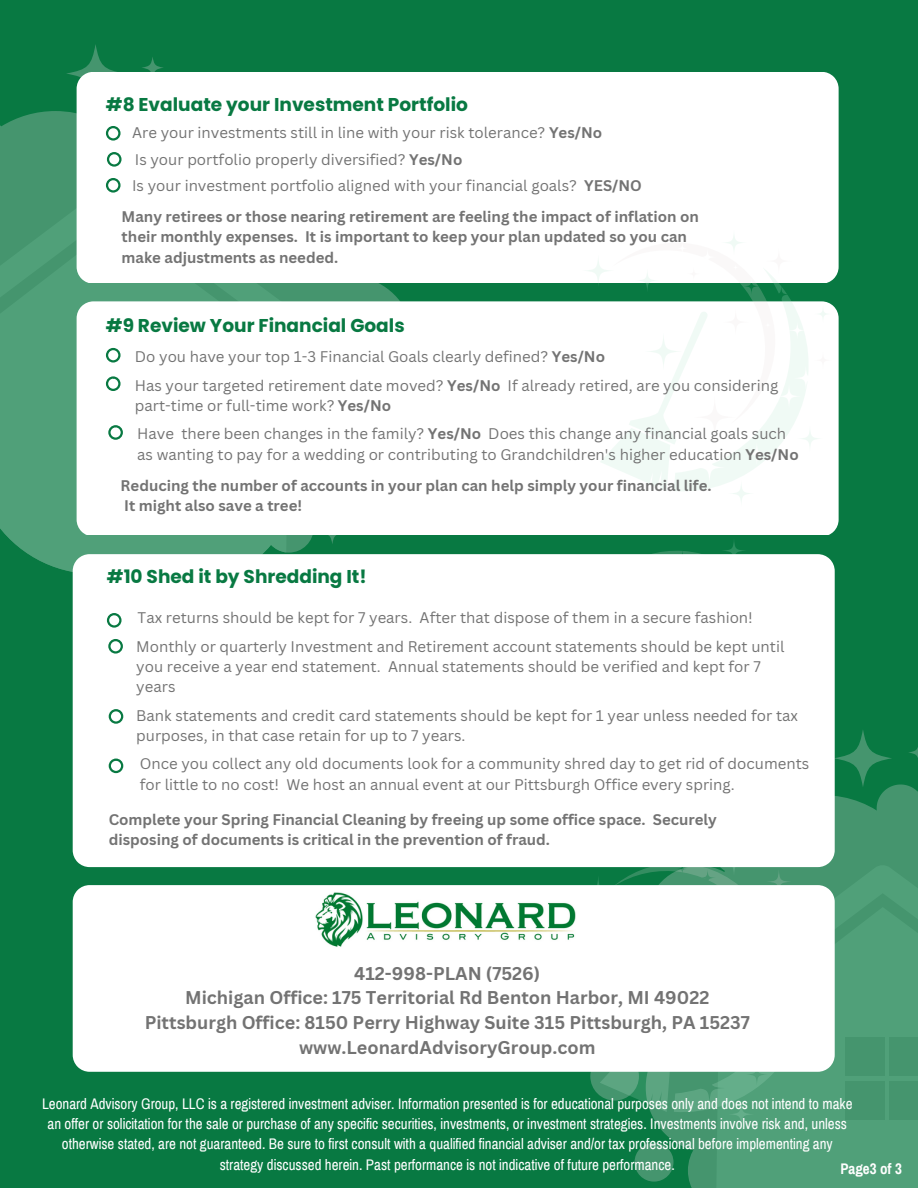
<style>
.page{position:relative;width:918px;height:1188px;background:#087942}
.page>*{position:absolute;margin:0;border:0;box-sizing:border-box;transform-origin:0 0}
.t1{font:700 18.6px "Poppins";color:#087942}
.t2{font:700 18px/24.8px "Canva Sans";color:#737373;text-align:center}
.t3{font:15px/20.2px "Canva Sans";color:#737373}
.t4{font:15px/20.2px "Archivo Narrow";color:#fefefe;text-align:center}
.t5{font:700 15px/20.2px "Canva Sans";color:#737373}
.t6{font:700 15px "Archivo Narrow";color:#fefefe}
.s1{font-weight:700}
</style>
<div class="page">
<svg style="left:0;top:111px;width:400px;height:190px;background:#3e9269"></svg>
<svg style="left:44px;top:45px;width:308px;height:239px"></svg>
<svg style="left:0;top:484px;width:289px;height:90px;background:#469b72"></svg>
<svg style="left:0;top:181px;width:322px;height:160px;background:#4c9b74"></svg>
<div style="left:77px;top:72px;width:762px;height:211px;background:#fff"></div>
<svg style="left:590px;top:1052px;width:49px;height:49px"></svg>
<div style="left:77px;top:301px;width:762px;height:234px;background:#fff"></div>
<div style="left:797px;top:426px;width:26px;height:26px;background:linear-gradient(to bottom,#fcfefd,#fdfefd);border-radius:50%"></div>
<svg style="left:814px;top:305px;width:18px;height:18px"></svg>
<div style="left:814px;top:352px;width:18px;height:17px;background:#fff;border-radius:50%"></div>
<div style="left:728px;top:481px;width:26px;height:26px;background:linear-gradient(to right,#fcfefd,#fcfefd);border-radius:50%"></div>
<svg style="left:582px;top:255px;width:32px;height:32px"></svg>
<div style="left:721px;top:230px;width:26px;height:25px;background:linear-gradient(to right,#fdfefe,#fefffe);border-radius:50%"></div>
<svg style="left:600px;top:242px;width:209px;height:251px;background:#eaf4ef"></svg>
<svg style="left:721px;top:538px;width:26px;height:26px"></svg>
<svg style="left:600px;top:550px;width:318px;height:638px"></svg>
<svg style="left:106px;top:100px;width:52px;height:67px;background:#f2f8f5"></svg>
<svg style="left:106px;top:178px;width:15px;height:15px"></svg>
<div style="left:73px;top:554px;width:762px;height:313px;background:#fff"></div>
<svg style="left:107px;top:613px;width:15px;height:15px"></svg>
<svg style="left:109px;top:709px;width:14px;height:15px"></svg>
<svg style="left:108px;top:639px;width:15px;height:15px"></svg>
<svg style="left:109px;top:759px;width:14px;height:14px"></svg>
<svg style="left:0;top:341px;width:223px;height:143px;background:#c0ddcf"></svg>
<div style="left:73px;top:885px;width:762px;height:187px;background:#fff"></div>
<img style="left:315px;top:892px;width:262px;height:56px">
<p class="t1" style="left:106px;top:91px;width:364px">#8 Evaluate your Investment Portfolio</p>
<p class="t3" style="left:132px;top:122px;width:472px">Are your investments still in line with your risk tolerance? <span class="s1">Yes/No</span></p>
<p class="t3" style="left:132px;top:146px;width:511px;line-height:26.2px">Is your portfolio properly diversified? <span class="s1">Yes/No<br></span>Is your investment portfolio aligned with your financial goals? <span class="s1">YES/NO</span></p>
<p class="t5" style="left:122px;top:206px;width:579px">Many retirees or those nearing retirement are feeling the impact of inflation on their monthly expenses. It is important to keep your plan updated so you can make adjustments as needed.</p>
<p class="t1" style="left:106px;top:313px;width:300px">#9 Review Your Financial Goals</p>
<p class="t3" style="left:135px;top:346px;width:472px">Do you have your top 1-3 Financial Goals clearly defined? <span class="s1">Yes/No</span></p>
<p class="t3" style="left:135px;top:375px;width:645px">Has your targeted retirement date moved? <span class="s1">Yes/No</span> If already retired, are you considering part-time or full-time work? <span class="s1">Yes/No</span></p>
<p class="t3" style="left:137px;top:423px;width:663px">Have there been changes in the family? <span class="s1">Yes/No</span> Does this change any financial goals such as wanting to pay for a wedding or contributing to Grandchildren's higher education <span class="s1">Yes/No</span></p>
<p class="t5" style="left:121px;top:475px;width:592px">Reducing the number of accounts in your plan can help simply your financial life.<br>It might also save a tree!</p>
<p class="t1" style="left:107px;top:564px;width:261px">#10 Shed it by Shredding It!</p>
<p class="t3" style="left:138px;top:607px;width:617px">Tax returns should be kept for 7 years. After that dispose of them in a secure fashion!</p>
<p class="t3" style="left:136px;top:636px;width:650px">Monthly or quarterly Investment and Retirement account statements should be kept until you receive a year end statement. Annual statements should be verified and kept for 7 years</p>
<p class="t3" style="left:136px;top:705px;width:663px">Bank statements and credit card statements should be kept for 1 year unless needed for tax purposes, in that case retain for up to 7 years.</p>
<p class="t3" style="left:140px;top:753px;width:671px">Once you collect any old documents look for a community shred day to get rid of documents for little to no cost! We host an annual event at our Pittsburgh Office every spring.</p>
<p class="t5" style="left:109px;top:809px;width:610px">Complete your Spring Financial Cleaning by freeing up some office space. Securely disposing of documents is critical in the prevention of fraud.</p>
<p class="t2" style="left:145px;top:960px;width:607px">412-998-PLAN (7526)<br>Michigan Office: 175 Territorial Rd Benton Harbor, MI 49022<br>Pittsburgh Office: 8150 Perry Highway Suite 315 Pittsburgh, PA 15237 www.LeonardAdvisoryGroup.com</p>
<p class="t4" style="left:42px;top:1094px;width:812px">Leonard Advisory Group, LLC is a registered investment adviser. Information presented is for educational purposes only and does not intend to make an offer or solicitation for the sale or purchase of any specific securities, investments, or investment strategies. Investments involve risk and, unless otherwise stated, are not guaranteed. Be sure to first consult with a qualified financial adviser and/or tax professional before implementing any strategy discussed herein. Past performance is not indicative of future performance.</p>
<p class="t6" style="left:840px;top:1161px;width:63px">Page3 of 3</p>
</div>
